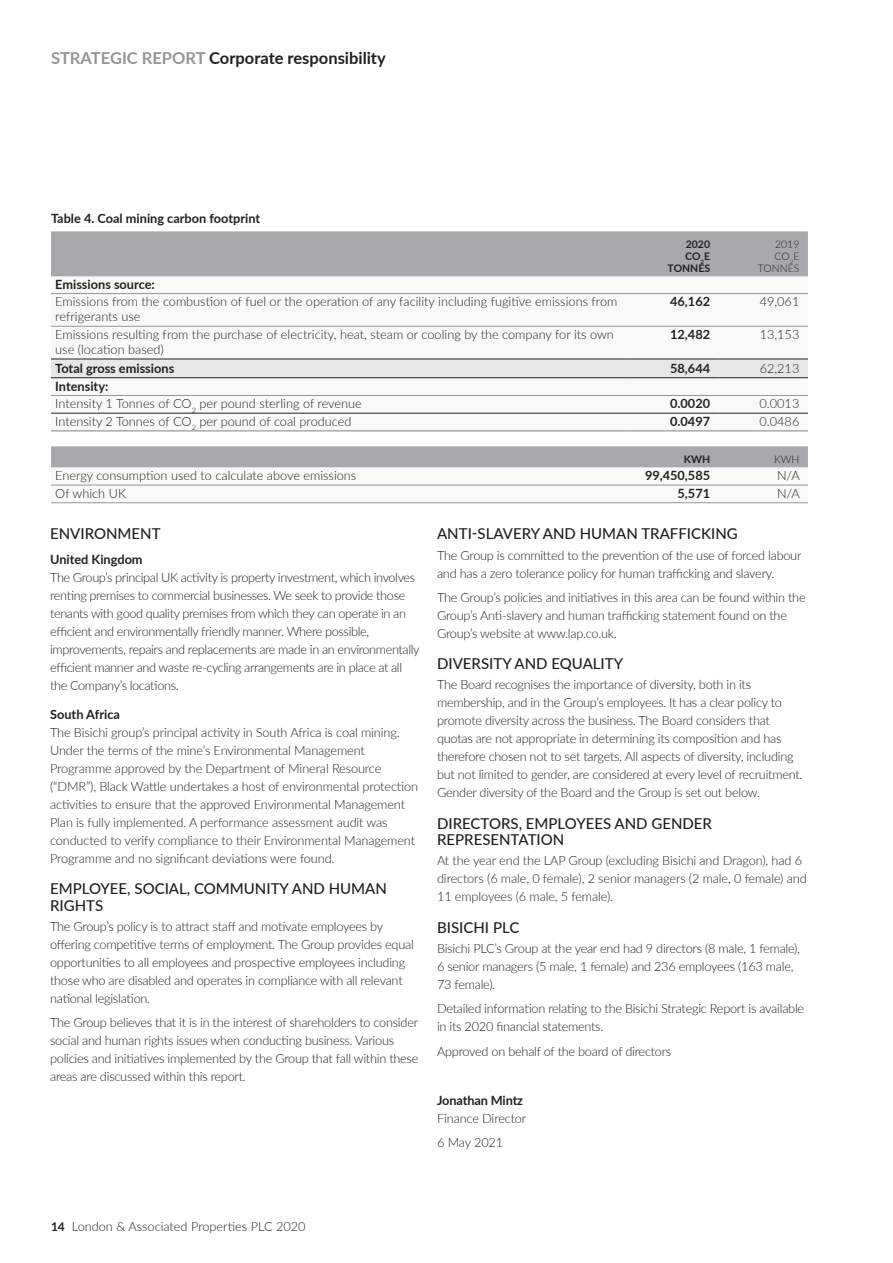
<style>
.page{position:relative;width:893px;height:1263px;background:#fff}
.page>*{position:absolute;margin:0;border:0;box-sizing:border-box;transform-origin:0 0}
.t1{font:700 16.5px "Lato";color:#231f20}
.t2{font:500 15px/16.5px "Lato";color:#231f20}
.t3{font:300 12.75px/18px "Lato";letter-spacing:-.02em;color:#231f20}
.t4{font:300 12.75px/15px "Lato";color:#231f20}
.t5{font:700 12.75px "Lato";color:#231f20}
.t6{font:700 10.5px/12px "Lato";color:#231f20;text-align:right}
.t7{font:300 10.5px/12px "Lato";color:#231f20;text-align:right}
.s1{color:#939598}
.s2{font-weight:700}
.s3{font-weight:700;font-size:12px}
</style>
<div class="page">
<div style="left:51px;top:231px;width:757px;height:46px;background:#a8a9ad"></div>
<svg style="left:51px;top:294px;width:757px;height:119px"></svg>
<div style="left:51px;top:360px;width:757px;height:17px;background:#e6e7e9"></div>
<hr style="left:51px;top:293px;width:578px;height:1px;background:#939598">
<hr style="left:629px;top:293px;width:90px;height:1px;background:#939598">
<hr style="left:719px;top:293px;width:89px;height:1px;background:#939598">
<hr style="left:51px;top:326px;width:578px;height:1px;background:#939598">
<hr style="left:629px;top:326px;width:90px;height:1px;background:#939598">
<hr style="left:719px;top:326px;width:89px;height:1px;background:#939598">
<hr style="left:51px;top:395px;width:578px;height:1px;background:#939598">
<hr style="left:629px;top:395px;width:90px;height:1px;background:#939598">
<hr style="left:719px;top:395px;width:89px;height:1px;background:#939598">
<hr style="left:51px;top:359px;width:578px;height:1px;background:#231f20">
<hr style="left:629px;top:359px;width:90px;height:1px;background:#231f20">
<hr style="left:719px;top:359px;width:89px;height:1px;background:#231f20">
<hr style="left:51px;top:377px;width:578px;height:1px;background:#231f20">
<hr style="left:629px;top:377px;width:90px;height:1px;background:#231f20">
<hr style="left:719px;top:377px;width:89px;height:1px;background:#231f20">
<hr style="left:51px;top:413px;width:578px;height:1px;background:#231f20">
<hr style="left:629px;top:413px;width:90px;height:1px;background:#231f20">
<hr style="left:719px;top:413px;width:89px;height:1px;background:#231f20">
<hr style="left:51px;top:430px;width:578px;height:1px;background:#939598">
<hr style="left:629px;top:430px;width:90px;height:1px;background:#939598">
<hr style="left:719px;top:430px;width:89px;height:1px;background:#939598">
<svg style="left:51px;top:446px;width:757px;height:39px"></svg>
<hr style="left:51px;top:485px;width:578px;height:1px;background:#939598">
<hr style="left:629px;top:485px;width:90px;height:1px;background:#939598">
<hr style="left:719px;top:485px;width:89px;height:1px;background:#939598">
<hr style="left:51px;top:502px;width:578px;height:1px;background:#939598">
<hr style="left:629px;top:502px;width:90px;height:1px;background:#939598">
<hr style="left:719px;top:502px;width:89px;height:1px;background:#939598">
<p class="t1" style="left:51px;top:46px;width:336px"><span class="s1">STRATEGIC REPORT</span> Corporate responsibility</p>
<p class="t5" style="left:51px;top:209px;width:211px">Table 4. Coal mining carbon footprint</p>
<p class="t6" style="left:668px;top:238px;width:44px">2020<br>CO<sub>2</sub>E<br>TONNES</p>
<p class="t7" style="left:758px;top:238px;width:43px">2019<br>CO<sub>2</sub>E<br>TONNES</p>
<p class="t5" style="left:55px;top:275px;width:101px">Emissions source:</p>
<p class="t4" style="left:55px;top:294px;width:564px">Emissions from the combustion of fuel or the operation of any facility including fugitive emissions from refrigerants use</p>
<p class="t5" style="left:670px;top:292px;width:41px">46,162</p>
<p class="t3" style="left:760px;top:292px;width:41px">49,061</p>
<p class="t4" style="left:55px;top:327px;width:560px">Emissions resulting from the purchase of electricity, heat, steam or cooling by the company for its own use (location based)</p>
<p class="t5" style="left:670px;top:325px;width:41px">12,482</p>
<p class="t3" style="left:760px;top:325px;width:41px">13,153</p>
<p class="t5" style="left:55px;top:359px;width:120px">Total gross emissions</p>
<p class="t5" style="left:670px;top:359px;width:41px">58,644</p>
<p class="t3" style="left:760px;top:359px;width:41px">62,213</p>
<p class="t4" style="left:55px;top:377px;width:308px;line-height:17.7px"><span class="s2">Intensity:<br></span>Intensity 1 Tonnes of CO<sub>2</sub> per pound sterling of revenue</p>
<p class="t5" style="left:670px;top:394px;width:41px">0.0020</p>
<p class="t3" style="left:759px;top:394px;width:41px">0.0013</p>
<p class="t4" style="left:55px;top:413px;width:298px">Intensity 2 Tonnes of CO<sub>2</sub> per pound of coal produced</p>
<p class="t5" style="left:670px;top:412px;width:41px">0.0497</p>
<p class="t3" style="left:759px;top:412px;width:41px">0.0486</p>
<p class="t6" style="left:684px;top:453px;width:28px">KWH</p>
<p class="t7" style="left:774px;top:453px;width:27px">KWH</p>
<p class="t4" style="left:55px;top:468px;width:303px">Energy consumption used to calculate above emissions</p>
<p class="t5" style="left:645px;top:466px;width:67px">99,450,585</p>
<p class="t3" style="left:777px;top:466px;width:24px">N/A</p>
<p class="t4" style="left:55px;top:485px;width:72px">Of which UK</p>
<p class="t5" style="left:678px;top:484px;width:34px">5,571</p>
<p class="t3" style="left:777px;top:484px;width:24px">N/A</p>
<p class="t2" style="left:50px;top:525px;width:112px">ENVIRONMENT</p>
<p class="t5" style="left:50px;top:550px;width:94px">United Kingdom</p>
<p class="t3" style="left:50px;top:568px;width:371px">The Group’s principal UK activity is property investment, which involves renting premises to commercial businesses. We seek to provide those tenants with good quality premises from which they can operate in an efficient and environmentally friendly manner. Where possible, improvements, repairs and replacements are made in an environmentally efficient manner and waste re-cycling arrangements are in place at all the Company’s locations.</p>
<p class="t5" style="left:50px;top:705px;width:71px">South Africa</p>
<p class="t3" style="left:50px;top:723px;width:370px">The Bisichi group’s principal activity in South Africa is coal mining.<br>Under the terms of the mine’s Environmental Management Programme approved by the Department of Mineral Resource (“DMR”), Black Wattle undertakes a host of environmental protection activities to ensure that the approved Environmental Management Plan is fully implemented. A performance assessment audit was conducted to verify compliance to their Environmental Management Programme and no significant deviations were found.</p>
<p class="t2" style="left:50px;top:880px;width:338px">EMPLOYEE, SOCIAL, COMMUNITY AND HUMAN<br>RIGHTS</p>
<p class="t3" style="left:50px;top:917px;width:365px">The Group’s policy is to attract staff and motivate employees by offering competitive terms of employment. The Group provides equal opportunities to all employees and prospective employees including those who are disabled and operates in compliance with all relevant national legislation.</p>
<p class="t3" style="left:50px;top:1013px;width:370px">The Group believes that it is in the interest of shareholders to consider social and human rights issues when conducting business. Various policies and initiatives implemented by the Group that fall within these areas are discussed within this report.</p>
<p class="t2" style="left:437px;top:525px;width:302px">ANTI-SLAVERY AND HUMAN TRAFFICKING</p>
<p class="t3" style="left:437px;top:545px;width:366px">The Group is committed to the prevention of the use of forced labour and has a zero tolerance policy for human trafficking and slavery.</p>
<p class="t3" style="left:437px;top:588px;width:370px">The Group’s policies and initiatives in this area can be found within the<br>Group’s Anti-slavery and human trafficking statement found on the<br>Group’s website at www.lap.co.uk.</p>
<p class="t2" style="left:437px;top:655px;width:188px">DIVERSITY AND EQUALITY</p>
<p class="t3" style="left:437px;top:675px;width:367px">The Board recognises the importance of diversity, both in its membership, and in the Group’s employees. It has a clear policy to promote diversity across the business. The Board considers that quotas are not appropriate in determining its composition and has therefore chosen not to set targets. All aspects of diversity, including but not limited to gender, are considered at every level of recruitment.<br>Gender diversity of the Board and the Group is set out below.</p>
<p class="t2" style="left:437px;top:814px;width:276px">DIRECTORS, EMPLOYEES AND GENDER<br>REPRESENTATION</p>
<p class="t3" style="left:437px;top:851px;width:371px">At the year end the LAP Group (excluding Bisichi and Dragon), had 6 directors (6 male, 0 female), 2 senior managers (2 male, 0 female) and<br>11 employees (6 male, 5 female).</p>
<p class="t2" style="left:437px;top:918px;width:84px">BISICHI PLC</p>
<p class="t3" style="left:437px;top:939px;width:364px">Bisichi PLC’s Group at the year end had 9 directors (8 male, 1 female),<br>6 senior managers (5 male, 1 female) and 236 employees (163 male,<br>73 female).</p>
<p class="t3" style="left:437px;top:999px;width:369px">Detailed information relating to the Bisichi Strategic Report is available in its 2020 financial statements.</p>
<p class="t3" style="left:437px;top:1042px;width:236px">Approved on behalf of the board of directors</p>
<p class="t5" style="left:437px;top:1090px;width:88px">Jonathan Mintz</p>
<p class="t3" style="left:437px;top:1105px;width:91px;line-height:24.5px">Finance Director<br>6 May 2021</p>
<p class="t4" style="left:51px;top:1218px;width:256px"><span class="s3">14</span> London &amp; Associated Properties PLC 2020</p>
</div>
